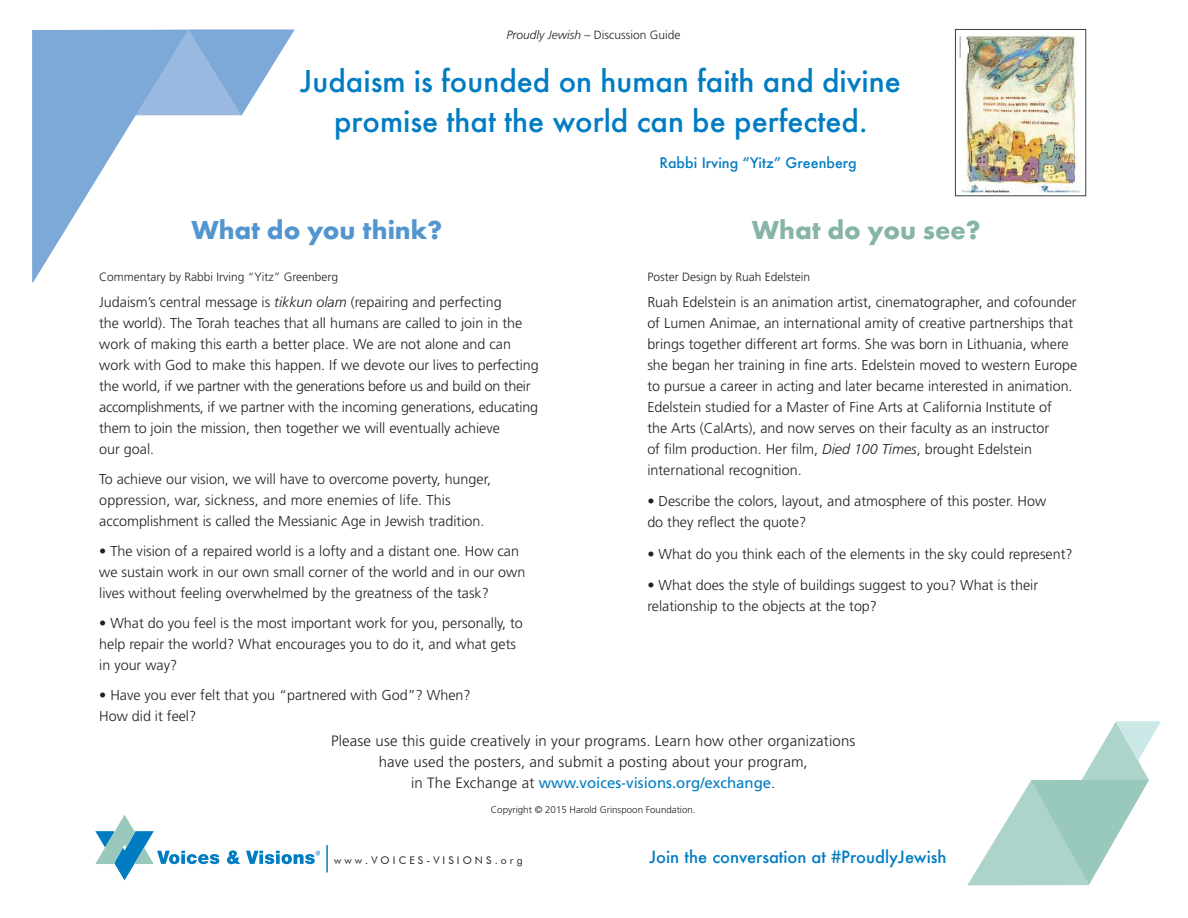
<style>
.page{position:relative;width:1188px;height:918px;background:#fff}
.page>*{position:absolute;margin:0;border:0;box-sizing:border-box;transform-origin:0 0}
.t1{font:500 33px/39.6px "Futura T";color:#007cc2;text-align:center}
.t2{font:700 27px "Futura T";color:#5395cf}
.t3{font:700 27px "Futura T";color:#87b4a8}
.t4{font:500 16.5px "Futura";color:#007cc2}
.t5{font:300 15px/21px "Frutiger";letter-spacing:.01em;color:#231f20;text-align:center}
.t6{font:300 14.4px/21px "Frutiger";color:#231f20}
.t7{font:500 14.25px "Futura";color:#007cc2}
.t8{font:300 12px "Frutiger";color:#231f20}
.t9{font:10.5px "Futura BT";color:#231f20}
.t10{font:300 9.75px "Frutiger";color:#231f20}
.s1{font-style:italic}
.s2{font-weight:400;color:#007cc2}
</style>
<div class="page">
<img style="left:959px;top:35px;width:124px;height:158px">
<div style="left:955px;top:29px;width:131px;height:167px;border:1px solid #3e3e3f"></div>
<svg style="left:227px;top:850px;width:13px;height:14px"></svg>
<svg style="left:95px;top:815px;width:124px;height:65px"></svg>
<svg style="left:246px;top:851px;width:74px;height:13px"></svg>
<hr style="left:326px;top:845px;width:2px;height:27px;background:#007cc2">
<svg style="left:967px;top:721px;width:194px;height:164px"></svg>
<svg style="left:32px;top:29px;width:263px;height:254px"></svg>
<p class="t8" style="left:507px;top:28px;width:176px"><span class="s1">Proudly Jewish</span> – Discussion Guide</p>
<h1 class="t1" style="left:301px;top:61px;width:602px">Judaism is founded on human faith and divine promise that the world can be perfected.</h1>
<p class="t7" style="left:659px;top:153px;width:199px">Rabbi Irving “Yitz” Greenberg</p>
<h2 class="t2" style="left:191px;top:214px;width:252px">What do you think?</h2>
<h2 class="t3" style="left:752px;top:214px;width:230px">What do you see?</h2>
<p class="t8" style="left:99px;top:270px;width:241px">Commentary by Rabbi Irving “Yitz” Greenberg</p>
<p class="t6" style="left:99px;top:291px;width:441px">Judaism’s central message is <span class="s1">tikkun olam</span> (repairing and perfecting<br>the world). The Torah teaches that all humans are called to join in the work of making this earth a better place. We are not alone and can work with God to make this happen. If we devote our lives to perfecting the world, if we partner with the generations before us and build on their accomplishments, if we partner with the incoming generations, educating them to join the mission, then together we will eventually achieve<br>our goal.</p>
<p class="t6" style="left:99px;top:468px;width:393px">To achieve our vision, we will have to overcome poverty, hunger, oppression, war, sickness, and more enemies of life. This accomplishment is called the Messianic Age in Jewish tradition.</p>
<p class="t6" style="left:99px;top:540px;width:428px">• The vision of a repaired world is a lofty and a distant one. How can we sustain work in our own small corner of the world and in our own lives without feeling overwhelmed by the greatness of the task?</p>
<p class="t6" style="left:99px;top:612px;width:425px">• What do you feel is the most important work for you, personally, to help repair the world? What encourages you to do it, and what gets in your way?</p>
<p class="t6" style="left:99px;top:684px;width:373px">• Have you ever felt that you “partnered with God”? When?<br>How did it feel?</p>
<p class="t8" style="left:647px;top:271px;width:164px">Poster Design by Ruah Edelstein</p>
<p class="t6" style="left:647px;top:291px;width:431px">Ruah Edelstein is an animation artist, cinematographer, and cofounder of Lumen Animae, an international amity of creative partnerships that brings together different art forms. She was born in Lithuania, where she began her training in fine arts. Edelstein moved to western Europe to pursue a career in acting and later became interested in animation.<br>Edelstein studied for a Master of Fine Arts at California Institute of<br>the Arts (CalArts), and now serves on their faculty as an instructor<br>of film production. Her film, <span class="s1">Died 100 Times</span>, brought Edelstein international recognition.</p>
<p class="t6" style="left:647px;top:491px;width:400px">• Describe the colors, layout, and atmosphere of this poster. How do they reflect the quote?</p>
<p class="t6" style="left:647px;top:543px;width:427px">• What do you think each of the elements in the sky could represent?</p>
<p class="t6" style="left:647px;top:575px;width:392px">• What does the style of buildings suggest to you? What is their relationship to the objects at the top?</p>
<p class="t5" style="left:331px;top:730px;width:526px">Please use this guide creatively in your programs. Learn how other organizations have used the posters, and submit a posting about your program,<br>in The Exchange at <span class="s2">www.voices-visions.org/exchange</span>.</p>
<p class="t10" style="left:491px;top:804px;width:206px">Copyright © 2015 Harold Grinspoon Foundation.</p>
<p class="t9" style="left:334px;top:853px;width:190px">w w w . V O I C E S - V I S I O N S . o r g</p>
<p class="t4" style="left:649px;top:845px;width:299px">Join the conversation at #ProudlyJewish</p>
</div>
